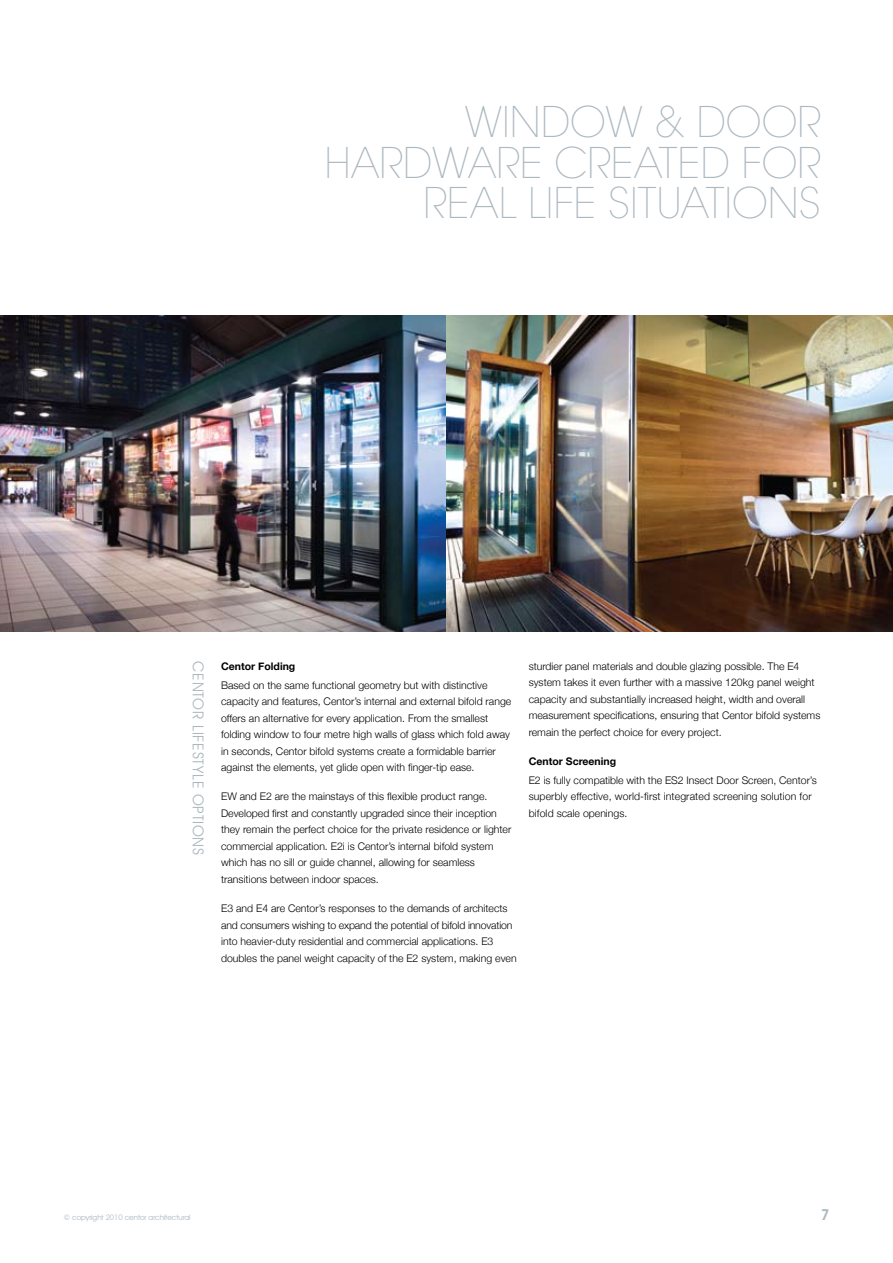
<style>
.page{position:relative;width:893px;height:1263px;background:#fff}
.page>*{position:absolute;margin:0;border:0;box-sizing:border-box;transform-origin:0 0}
.t1{font:200 42px/40.5px "ITC Avant Garde Std";color:#acb8bf;text-align:right}
.t2{font:15px "Avant Garde IT Cby BT";color:#acb8bf}
.t3{font:600 15px "Avant Garde IT Cby BT";color:#acb8bf}
.t4{font:300 10.5px/16.5px "Helvetica Neue";color:#000}
.t5{font:700 10.5px "Helvetica Neue";color:#000}
.t6{font:7.5px "Avant Garde IT Cby BT";color:#acb8bf}
</style>
<div class="page">
<img style="left:0;top:316px;width:893px;height:315px">
<h1 class="t1" style="left:324px;top:103px;width:498px">WINDOW &amp; DOOR<br>HARDWARE CREATED FOR<br>REAL LIFE SITUATIONS</h1>
<h2 class="t2" style="left:207px;top:661px;width:194px;rotate:90deg">Centor Lifestyle options</h2>
<p class="t5" style="left:221px;top:660px;width:76px">Centor Folding</p>
<p class="t4" style="left:221px;top:676px;width:292px">Based on the same functional geometry but with distinctive capacity and features, Centor’s internal and external bifold range offers an alternative for every application. From the smallest folding window to four metre high walls of glass which fold away in seconds, Centor bifold systems create a formidable barrier against the elements, yet glide open with finger-tip ease.</p>
<p class="t4" style="left:221px;top:788px;width:292px">EW and E2 are the mainstays of this flexible product range.<br>Developed first and constantly upgraded since their inception they remain the perfect choice for the private residence or lighter commercial application. E2i is Centor’s internal bifold system which has no sill or guide channel, allowing for seamless transitions between indoor spaces.</p>
<p class="t4" style="left:221px;top:900px;width:297px">E3 and E4 are Centor’s responses to the demands of architects and consumers wishing to expand the potential of bifold innovation into heavier-duty residential and commercial applications. E3 doubles the panel weight capacity of the E2 system, making even</p>
<p class="t4" style="left:529px;top:658px;width:293px">sturdier panel materials and double glazing possible. The E4 system takes it even further with a massive 120kg panel weight capacity and substantially increased height, width and overall measurement specifications, ensuring that Centor bifold systems remain the perfect choice for every project.</p>
<p class="t5" style="left:529px;top:755px;width:89px">Centor Screening</p>
<p class="t4" style="left:529px;top:771px;width:290px">E2 is fully compatible with the ES2 Insect Door Screen, Centor’s superbly effective, world-first integrated screening solution for bifold scale openings.</p>
<p class="t6" style="left:64px;top:1213px;width:128px">© copyright 2010 centor architectural</p>
<h2 class="t3" style="left:821px;top:1206px;width:10px">7</h2>
</div>
